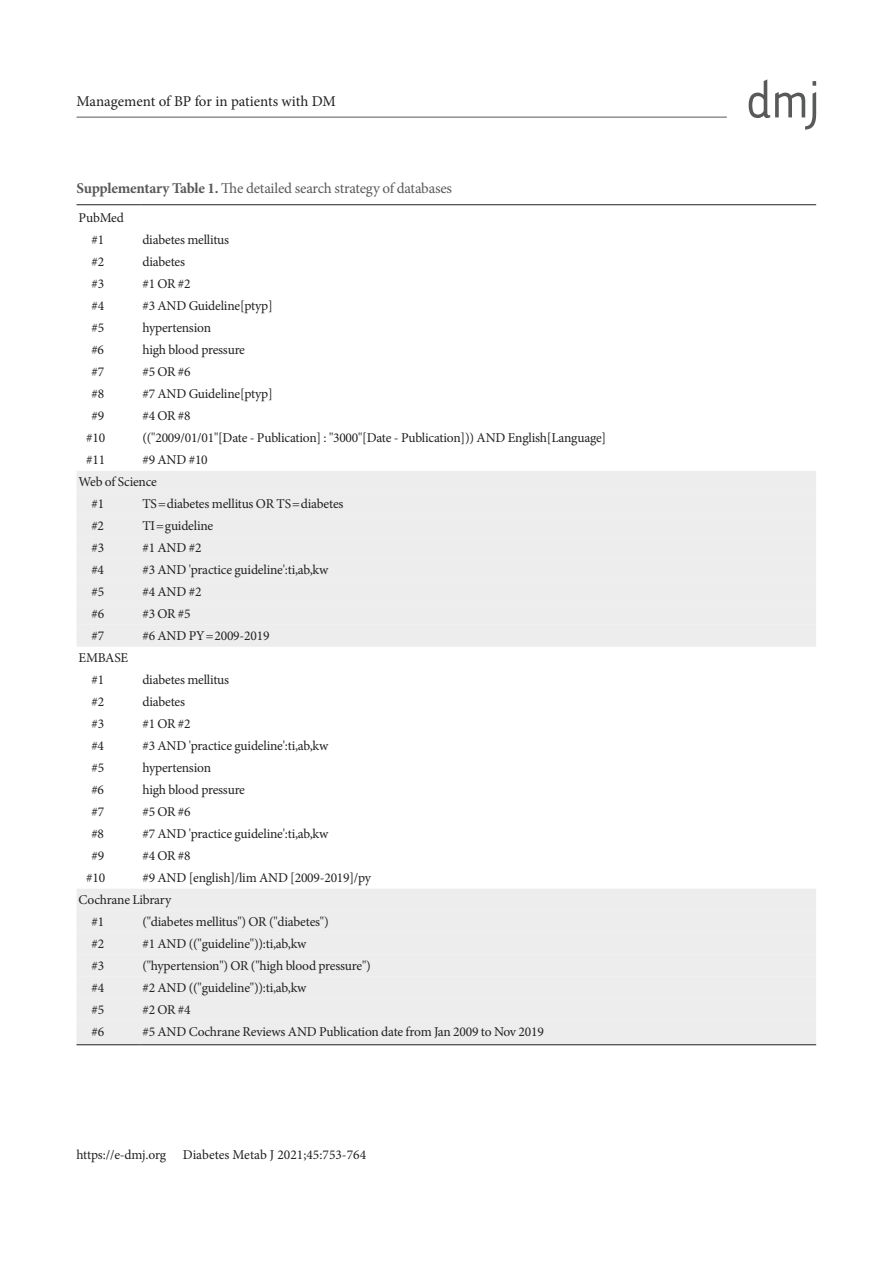
<style>
.page{position:relative;width:893px;height:1263px;background:#fff}
.page>*{position:absolute;margin:0;border:0;box-sizing:border-box;transform-origin:0 0}
.t1{font:15px "Minion Pro";letter-spacing:-.015em;color:#58595b}
.t2{font:15px "Minion Pro";color:#231f20}
.t3{font:13.5px/22px "Minion Pro";letter-spacing:-.015em;color:#231f20;text-align:center}
.s1{font-weight:700}
</style>
<div class="page">
<hr style="left:77px;top:117px;width:650px;height:1px;background:#58595b">
<svg style="left:749px;top:79px;width:67px;height:51px"></svg>
<div style="left:77px;top:471px;width:739px;height:22px;background:#ededee"></div>
<svg style="left:77px;top:493px;width:739px;height:551px;fill:#ededee"></svg>
<hr style="left:77px;top:1044px;width:63px;height:1px;background:#231f20">
<hr style="left:140px;top:1044px;width:676px;height:1px;background:#231f20">
<hr style="left:77px;top:204px;width:63px;height:1px;background:#231f20">
<hr style="left:140px;top:204px;width:676px;height:1px;background:#231f20">
<p class="t2" style="left:77px;top:95px;width:261px">Management of BP for in patients with DM</p>
<p class="t1" style="left:77px;top:182px;width:377px"><span class="s1">Supplementary Table 1.</span> The detailed search strategy of databases</p>
<p class="t3" style="left:79px;top:208px;width:47px">PubMed #1</p>
<p class="t3" style="left:142px;top:230px;width:88px">diabetes mellitus</p>
<p class="t3" style="left:91px;top:252px;width:14px">#2</p>
<p class="t3" style="left:142px;top:252px;width:44px">diabetes</p>
<p class="t3" style="left:91px;top:274px;width:14px">#3</p>
<p class="t3" style="left:142px;top:274px;width:50px">#1 OR #2</p>
<p class="t3" style="left:91px;top:296px;width:14px">#4</p>
<p class="t3" style="left:142px;top:296px;width:132px">#3 AND Guideline[ptyp]</p>
<p class="t3" style="left:91px;top:318px;width:14px">#5</p>
<p class="t3" style="left:142px;top:318px;width:70px">hypertension</p>
<p class="t3" style="left:91px;top:340px;width:14px">#6</p>
<p class="t3" style="left:142px;top:340px;width:104px">high blood pressure</p>
<p class="t3" style="left:91px;top:362px;width:14px">#7</p>
<p class="t3" style="left:142px;top:362px;width:50px">#5 OR #6</p>
<p class="t3" style="left:91px;top:384px;width:14px">#8</p>
<p class="t3" style="left:142px;top:384px;width:132px">#7 AND Guideline[ptyp]</p>
<p class="t3" style="left:91px;top:406px;width:14px">#9</p>
<p class="t3" style="left:142px;top:406px;width:50px">#4 OR #8</p>
<p class="t3" style="left:86px;top:428px;width:21px">#10</p>
<p class="t3" style="left:142px;top:428px;width:465px">(("2009/01/01"[Date - Publication] : "3000"[Date - Publication])) AND English[Language]</p>
<p class="t3" style="left:86px;top:450px;width:21px">#11</p>
<p class="t3" style="left:142px;top:450px;width:67px">#9 AND #10</p>
<p class="t3" style="left:79px;top:472px;width:80px">Web of Science</p>
<p class="t3" style="left:91px;top:494px;width:14px">#1</p>
<p class="t3" style="left:142px;top:494px;width:203px">TS=diabetes mellitus OR TS=diabetes</p>
<p class="t3" style="left:91px;top:516px;width:14px">#2</p>
<p class="t3" style="left:142px;top:516px;width:72px">TI=guideline</p>
<p class="t3" style="left:91px;top:538px;width:14px">#3</p>
<p class="t3" style="left:142px;top:538px;width:61px">#1 AND #2</p>
<p class="t3" style="left:91px;top:560px;width:14px">#4</p>
<p class="t3" style="left:142px;top:560px;width:187px">#3 AND 'practice guideline':ti,ab,kw</p>
<p class="t3" style="left:91px;top:582px;width:14px">#5</p>
<p class="t3" style="left:142px;top:582px;width:61px">#4 AND #2</p>
<p class="t3" style="left:91px;top:604px;width:14px">#6</p>
<p class="t3" style="left:142px;top:604px;width:50px">#3 OR #5</p>
<p class="t3" style="left:91px;top:626px;width:14px">#7</p>
<p class="t3" style="left:142px;top:626px;width:129px">#6 AND PY=2009-2019</p>
<p class="t3" style="left:91px;top:648px;width:38px;text-align:left;text-indent:-13px">EMBASE #1</p>
<p class="t3" style="left:142px;top:670px;width:88px">diabetes mellitus</p>
<p class="t3" style="left:91px;top:692px;width:14px">#2</p>
<p class="t3" style="left:142px;top:692px;width:44px">diabetes</p>
<p class="t3" style="left:91px;top:714px;width:14px">#3</p>
<p class="t3" style="left:142px;top:714px;width:50px">#1 OR #2</p>
<p class="t3" style="left:91px;top:736px;width:14px">#4</p>
<p class="t3" style="left:142px;top:736px;width:187px">#3 AND 'practice guideline':ti,ab,kw</p>
<p class="t3" style="left:91px;top:758px;width:14px">#5</p>
<p class="t3" style="left:142px;top:758px;width:70px">hypertension</p>
<p class="t3" style="left:91px;top:780px;width:14px">#6</p>
<p class="t3" style="left:142px;top:780px;width:104px">high blood pressure</p>
<p class="t3" style="left:91px;top:802px;width:14px">#7</p>
<p class="t3" style="left:142px;top:802px;width:50px">#5 OR #6</p>
<p class="t3" style="left:91px;top:824px;width:14px">#8</p>
<p class="t3" style="left:142px;top:824px;width:187px">#7 AND 'practice guideline':ti,ab,kw</p>
<p class="t3" style="left:91px;top:846px;width:14px">#9</p>
<p class="t3" style="left:142px;top:846px;width:50px">#4 OR #8</p>
<p class="t3" style="left:86px;top:868px;width:21px">#10</p>
<p class="t3" style="left:142px;top:868px;width:230px">#9 AND [english]/lim AND [2009-2019]/py</p>
<p class="t3" style="left:79px;top:890px;width:94px">Cochrane Library</p>
<p class="t3" style="left:91px;top:912px;width:14px">#1</p>
<p class="t3" style="left:142px;top:912px;width:188px">("diabetes mellitus") OR ("diabetes")</p>
<p class="t3" style="left:91px;top:934px;width:14px">#2</p>
<p class="t3" style="left:142px;top:934px;width:166px">#1 AND (("guideline")):ti,ab,kw</p>
<p class="t3" style="left:91px;top:956px;width:14px">#3</p>
<p class="t3" style="left:142px;top:956px;width:230px">("hypertension") OR ("high blood pressure")</p>
<p class="t3" style="left:91px;top:978px;width:14px">#4</p>
<p class="t3" style="left:142px;top:978px;width:166px">#2 AND (("guideline")):ti,ab,kw</p>
<p class="t3" style="left:91px;top:1000px;width:14px">#5</p>
<p class="t3" style="left:142px;top:1000px;width:50px">#2 OR #4</p>
<p class="t3" style="left:91px;top:1022px;width:14px">#6</p>
<p class="t3" style="left:142px;top:1022px;width:403px">#5 AND Cochrane Reviews AND Publication date from Jan 2009 to Nov 2019</p>
<p class="t3" style="left:77px;top:1145px;width:291px">https://e-dmj.org Diabetes Metab J 2021;45:753-764</p>
</div>
